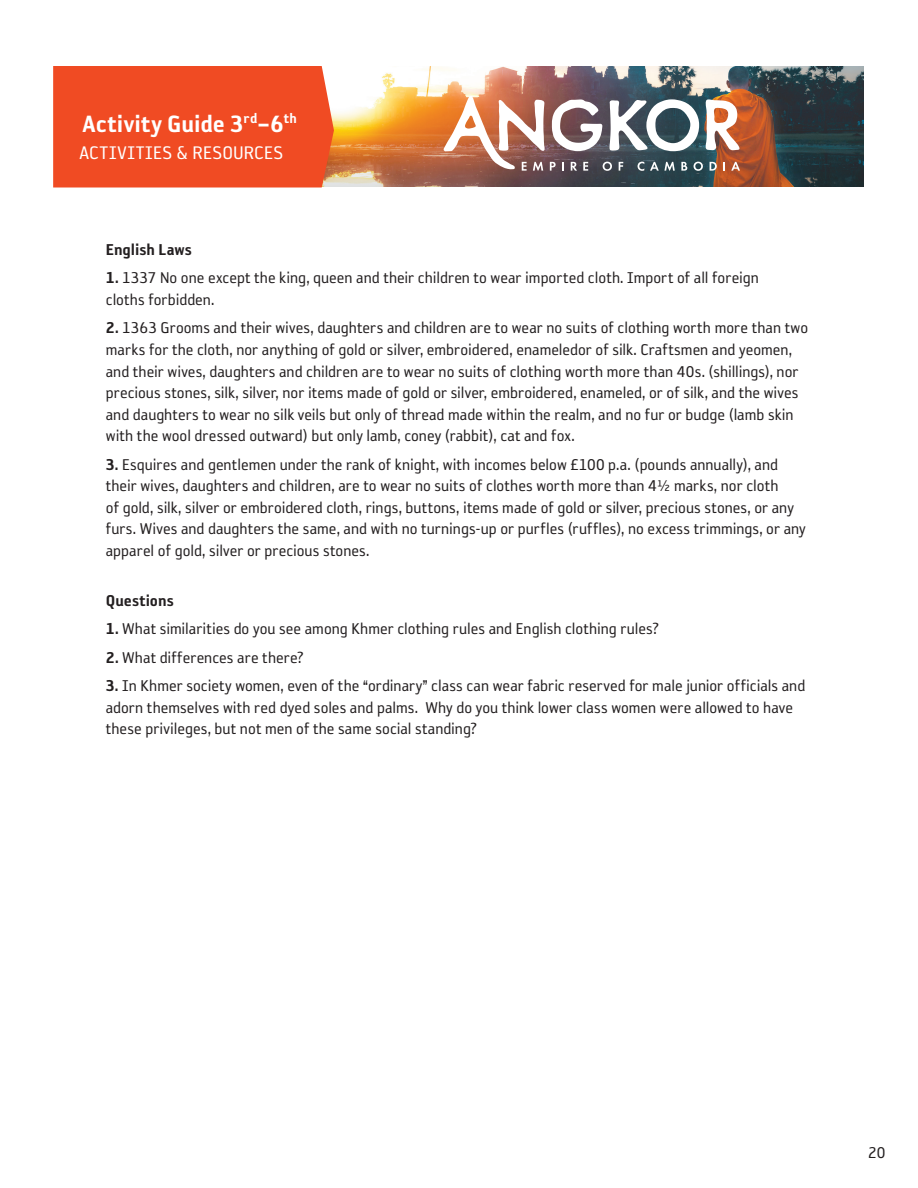
<style>
.page{position:relative;width:918px;height:1188px;background:#fff}
.page>*{position:absolute;margin:0;border:0;box-sizing:border-box;transform-origin:0 0}
.t1{font:27px "Reykjavik One OT C Gauge";letter-spacing:.01em;color:#fff}
.t2{font:21px "Reykjavik One OT A Gauge";letter-spacing:.02em;color:#fff}
.t3{font:18px/21.6px "Reykjavik One OT A Gauge";color:#231f20}
.t4{font:18px "Reykjavik One OT C Gauge";color:#231f20}
.s1{font-family:"Reykjavik One OT C Gauge"}
</style>
<div class="page">
<img style="left:334px;top:66px;width:530px;height:121px">
<img style="left:444px;top:96px;width:296px;height:75px">
<div style="left:53px;top:66px;width:281px;height:122px;background:#f04b23"></div>
<h1 class="t1" style="left:83px;top:109px;width:216px">Activity Guide 3<sup>rd</sup>–6<sup>th</sup></h1>
<p class="t2" style="left:80px;top:142px;width:205px">ACTIVITIES &amp; RESOURCES</p>
<p class="t4" style="left:106px;top:240px;width:88px">English Laws</p>
<p class="t3" style="left:106px;top:267px;width:655px"><span class="s1">1.</span> 1337 No one except the king, queen and their children to wear imported cloth. Import of all foreign cloths forbidden.</p>
<p class="t3" style="left:106px;top:317px;width:704px"><span class="s1">2.</span> 1363 Grooms and their wives, daughters and children are to wear no suits of clothing worth more than two marks for the cloth, nor anything of gold or silver, embroidered, enameledor of silk. Craftsmen and yeomen, and their wives, daughters and children are to wear no suits of clothing worth more than 40s. (shillings), nor precious stones, silk, silver, nor items made of gold or silver, embroidered, enameled, or of silk, and the wives and daughters to wear no silk veils but only of thread made within the realm, and no fur or budge (lamb skin with the wool dressed outward) but only lamb, coney (rabbit), cat and fox.</p>
<p class="t3" style="left:106px;top:454px;width:702px"><span class="s1">3.</span> Esquires and gentlemen under the rank of knight, with incomes below £100 p.a. (pounds annually), and their wives, daughters and children, are to wear no suits of clothes worth more than 4½ marks, nor cloth<br>of gold, silk, silver or embroidered cloth, rings, buttons, items made of gold or silver, precious stones, or any furs. Wives and daughters the same, and with no turnings-up or purfles (ruffles), no excess trimmings, or any apparel of gold, silver or precious stones.</p>
<p class="t4" style="left:106px;top:591px;width:70px">Questions</p>
<p class="t3" style="left:106px;top:618px;width:554px"><span class="s1">1.</span> What similarities do you see among Khmer clothing rules and English clothing rules?</p>
<p class="t3" style="left:106px;top:647px;width:199px"><span class="s1">2.</span> What differences are there?</p>
<p class="t3" style="left:106px;top:675px;width:701px"><span class="s1">3.</span> In Khmer society women, even of the “ordinary” class can wear fabric reserved for male junior officials and adorn themselves with red dyed soles and palms. Why do you think lower class women were allowed to have these privileges, but not men of the same social standing?</p>
<p class="t3" style="left:868px;top:1142px;width:19px">20</p>
</div>
